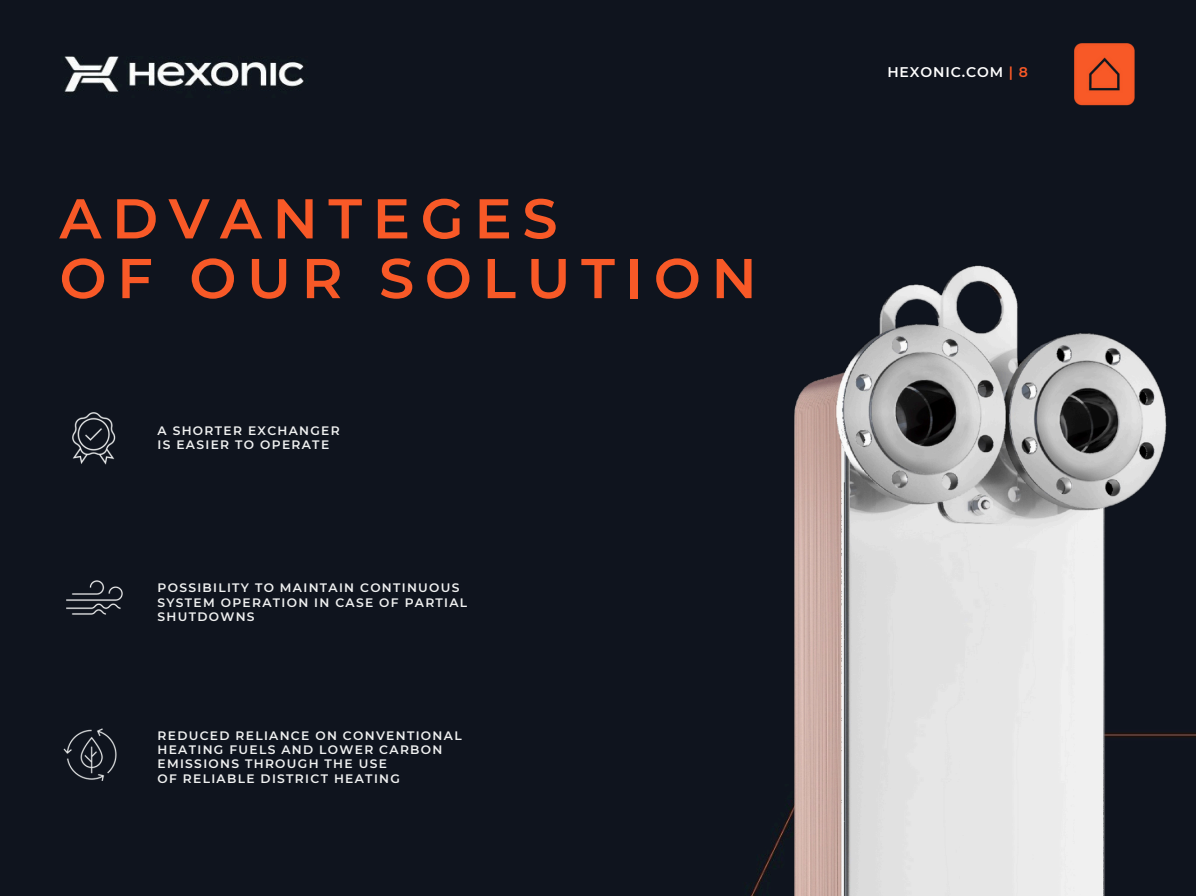
<style>
.page{position:relative;width:1196px;height:896px;background:#fff}
.page>*{position:absolute;margin:0;border:0;box-sizing:border-box;transform-origin:0 0}
.t1{font:600 56px/59.7px "Montserrat";letter-spacing:.185em;color:#f85927}
.t2{font:600 14px "Montserrat";letter-spacing:.065em;color:#fff}
.t3{font:600 12.25px/14.4px "Montserrat";letter-spacing:.105em;color:#f0f1f1}
.s1{color:#f85927}
</style>
<div class="page">
<div style="left:0;top:0;width:1195px;height:896px;background:#0f141e"></div>
<img style="left:1074px;top:43px;width:59px;height:63px">
<img style="left:33px;top:261px;width:1162px;height:635px">
<h2 class="t1" style="left:59px;top:188px;width:698px">ADVANTEGES<br>OF OUR SOLUTION</h2>
<p class="t3" style="left:157px;top:423px;width:184px">A SHORTER EXCHANGER<br>IS EASIER TO OPERATE</p>
<p class="t3" style="left:157px;top:580px;width:311px">POSSIBILITY TO MAINTAIN CONTINUOUS<br>SYSTEM OPERATION IN CASE OF PARTIAL<br>SHUTDOWNS</p>
<h1 class="t3" style="left:157px;top:728px;width:305px">REDUCED RELIANCE ON CONVENTIONAL<br>HEATING FUELS AND LOWER CARBON<br>EMISSIONS THROUGH THE USE<br>OF RELIABLE DISTRICT HEATING</h1>
<p class="t2" style="left:887px;top:64px;width:142px">HEXONIC.COM <span class="s1">| 8</span></p>
</div>
